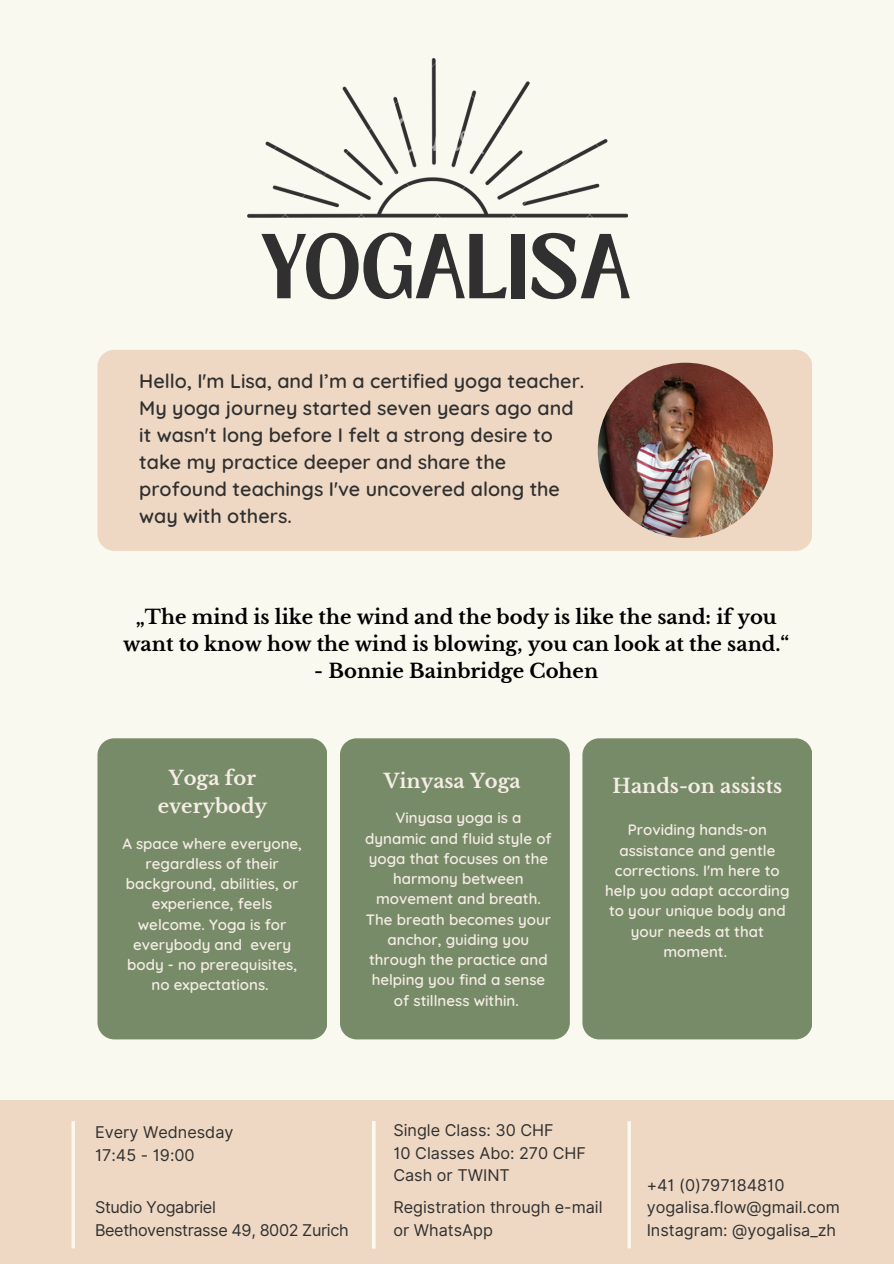
<style>
.page{position:relative;width:894px;height:1264px;background:#fff}
.page>*{position:absolute;margin:0;border:0;box-sizing:border-box;transform-origin:0 0}
.t1{font:700 70.5px "Loubag";color:#303030}
.t2{font:600 19.65px/27px "Quicksand";color:#303030}
.t3{font:700 19.5px/27px "Libre Baskerville";color:#000;text-align:center}
.t4{font:700 19.5px/28.2px "Libre Baskerville";color:#f5ede6;text-align:center}
.t5{font:16.2px/22.5px "Inter";color:#303030}
.t6{font:16.2px "Inter";letter-spacing:-.025em;color:#303030}
.t7{font:600 15px/20.2px "Quicksand";color:#f5ede6;text-align:center}
</style>
<div class="page">
<div style="left:0;top:0;width:893px;height:1263px;background:#faf9f0"></div>
<div style="left:97px;top:738px;width:230px;height:301px;background:#788b69"></div>
<div style="left:340px;top:738px;width:229px;height:301px;background:#788b69"></div>
<div style="left:582px;top:738px;width:230px;height:301px;background:#788b69"></div>
<div style="left:0;top:1100px;width:893px;height:163px;background:#eed8c4"></div>
<img style="left:247px;top:59px;width:380px;height:158px">
<div style="left:97px;top:350px;width:715px;height:201px;background:#eed8c4;border-radius:17px"></div>
<img style="left:597px;top:363px;width:175px;height:175px;border-radius:50%">
<svg style="left:71px;top:1121px;width:4px;height:127px"></svg>
<hr style="left:372px;top:1121px;width:3px;height:127px;background:#faf9f0">
<hr style="left:627px;top:1121px;width:3px;height:127px;background:#faf9f0">
<p class="t1" style="left:262px;top:210px;width:371px">YOGALISA</p>
<p class="t2" style="left:139px;top:367px;width:446px">Hello, I'm Lisa, and I’m a certified yoga teacher.<br>My yoga journey started seven years ago and it wasn't long before I felt a strong desire to take my practice deeper and share the profound teachings I've uncovered along the way with others.</p>
<p class="t3" style="left:123px;top:604px;width:667px">„The mind is like the wind and the body is like the sand: if you want to know how the wind is blowing, you can look at the sand.“</p>
<p class="t3" style="left:314px;top:658px;width:285px">- Bonnie Bainbridge Cohen</p>
<p class="t4" style="left:158px;top:764px;width:111px">Yoga for everybody</p>
<p class="t4" style="left:384px;top:767px;width:138px">Vinyasa Yoga</p>
<p class="t4" style="left:612px;top:772px;width:171px">Hands-on assists</p>
<p class="t7" style="left:605px;top:819px;width:186px">Providing hands-on assistance and gentle corrections. I'm here to help you adapt according to your unique body and your needs at that moment.</p>
<p class="t7" style="left:365px;top:807px;width:188px">Vinyasa yoga is a dynamic and fluid style of yoga that focuses on the harmony between movement and breath.<br>The breath becomes your anchor, guiding you through the practice and helping you find a sense of stillness within.</p>
<p class="t7" style="left:122px;top:832px;width:181px">A space where everyone, regardless of their background, abilities, or experience, feels welcome. Yoga is for everybody and every body - no prerequisites, no expectations.</p>
<p class="t5" style="left:95px;top:1120px;width:140px">Every Wednesday</p>
<p class="t5" style="left:95px;top:1143px;width:101px">17:45 - 19:00</p>
<p class="t6" style="left:95px;top:1197px;width:122px">Studio Yogabriel</p>
<p class="t6" style="left:95px;top:1219px;width:255px">Beethovenstrasse 49, 8002 Zurich</p>
<p class="t5" style="left:393px;top:1118px;width:162px">Single Class: 30 CHF</p>
<p class="t5" style="left:393px;top:1141px;width:194px">10 Classes Abo: 270 CHF</p>
<p class="t5" style="left:393px;top:1163px;width:118px">Cash or TWINT</p>
<p class="t5" style="left:393px;top:1196px;width:211px">Registration through e-mail or WhatsApp</p>
<p class="t5" style="left:646px;top:1173px;width:139px">+41 (0)797184810</p>
<p class="t5" style="left:646px;top:1196px;width:195px">yogalisa.flow@gmail.com</p>
<p class="t5" style="left:646px;top:1218px;width:191px">Instagram: @yogalisa_zh</p>
</div>
